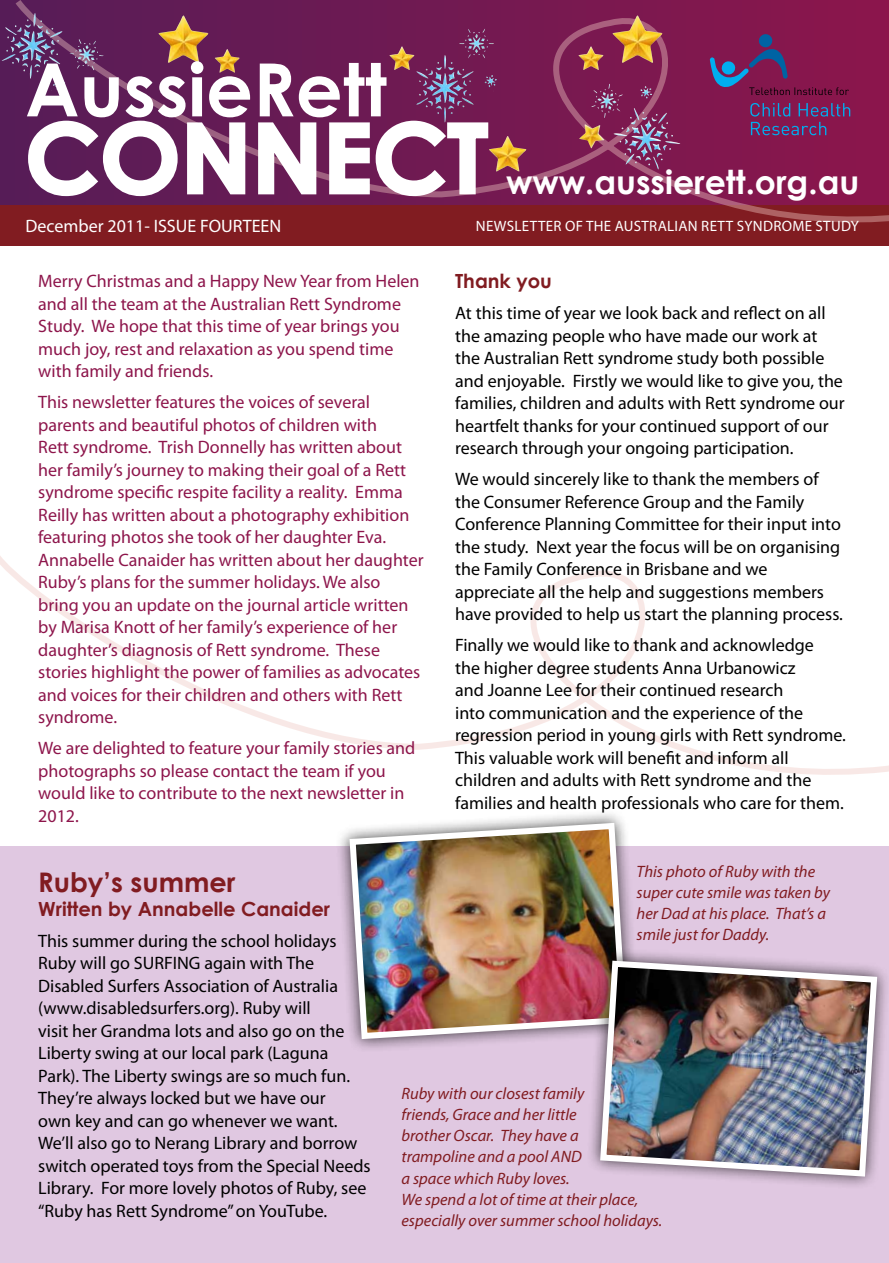
<style>
.page{position:relative;width:889px;height:1263px;background:#fff}
.page>*{position:absolute;margin:0;border:0;box-sizing:border-box;transform-origin:0 0}
.t1{font:700 96px "Century Gothic";color:#fff}
.t2{font:700 73.5px "Century Gothic";color:#fff}
.t3{font:700 33px "Century Gothic";color:#fff}
.t4{font:700 27px "Century Gothic";color:#811c21}
.t5{font:700 19.5px "Century Gothic";color:#811c21}
.t6{font:18px/22.5px "Myriad Pro";color:#000}
.t7{font:18px/22.5px "Myriad Pro";color:#8d154b}
.t8{font:18px "Myriad Pro";color:#fff}
.t9{font:italic 16.5px/21px "Myriad Pro";color:#811c21}
.t10{font:15px "Myriad Pro";color:#fff}
</style>
<div class="page">
<div style="left:0;top:846px;width:889px;height:417px;background:#e0c8e1"></div>
<div style="left:0;top:203px;width:889px;height:43px;background:#811c21"></div>
<svg style="left:14px;top:0;width:875px;height:223px;background:#761d4e"></svg>
<svg style="left:0;top:556px;width:889px;height:219px"></svg>
<img style="left:459px;top:29px;width:35px;height:26px">
<img style="left:5px;top:13px;width:57px;height:48px">
<img style="left:159px;top:15px;width:49px;height:48px">
<img style="left:612px;top:15px;width:50px;height:48px">
<img style="left:389px;top:46px;width:25px;height:24px">
<img style="left:215px;top:49px;width:25px;height:24px">
<img style="left:578px;top:46px;width:25px;height:24px">
<img style="left:593px;top:84px;width:63px;height:24px">
<img style="left:490px;top:136px;width:36px;height:36px">
<img style="left:579px;top:124px;width:25px;height:24px">
<svg style="left:750px;top:103px;width:100px;height:32px;background:#6e3169"></svg>
<svg style="left:710px;top:34px;width:139px;height:61px;background:#732359"></svg>
<svg style="left:27px;top:119px;width:152px;height:79px;background:#794474"></svg>
<svg style="left:185px;top:121px;width:62px;height:75px"></svg>
<svg style="left:257px;top:121px;width:61px;height:75px"></svg>
<svg style="left:328px;top:119px;width:162px;height:79px;background:#8e4b77"></svg>
<div style="left:336px;top:809px;width:304px;height:244px;background:#000;opacity:.75"></div>
<img style="left:346px;top:820px;width:283px;height:222px">
<div style="left:586px;top:947px;width:303px;height:243px;background:#000;opacity:.75"></div>
<img style="left:597px;top:957px;width:283px;height:223px">
<h2 class="t2" style="left:25px;top:34px;width:363px">AussieRett</h2>
<h1 class="t1" style="left:25px;top:85px;width:464px">CONNECT</h1>
<h3 class="t3" style="left:506px;top:157px;width:355px">www.aussierett.org.au</h3>
<p class="t8" style="left:25px;top:215px;width:257px">December 2011- ISSUE FOURTEEN</p>
<p class="t7" style="left:38px;top:270px;width:383px">Merry Christmas and a Happy New Year from Helen and all the team at the Australian Rett Syndrome Study. We hope that this time of year brings you much joy, rest and relaxation as you spend time with family and friends.</p>
<p class="t7" style="left:38px;top:391px;width:387px">This newsletter features the voices of several parents and beautiful photos of children with<br>Rett syndrome. Trish Donnelly has written about her family’s journey to making their goal of a Rett syndrome specific respite facility a reality. Emma Reilly has written about a photography exhibition featuring photos she took of her daughter Eva.<br>Annabelle Canaider has written about her daughter Ruby’s plans for the summer holidays. We also bring you an update on the journal article written by Marisa Knott of her family’s experience of her daughter’s diagnosis of Rett syndrome. These stories highlight the power of families as advocates and voices for their children and others with Rett syndrome.</p>
<p class="t7" style="left:38px;top:737px;width:379px">We are delighted to feature your family stories and photographs so please contact the team if you would like to contribute to the next newsletter in 2012.</p>
<p class="t10" style="left:476px;top:216px;width:10px">newsletter</p>
<p class="t10" style="left:565px;top:216px;width:31px">of the</p>
<p class="t10" style="left:614px;top:216px;width:44px">ausTralian</p>
<p class="t10" style="left:701px;top:216px;width:9px">rett</p>
<p class="t10" style="left:737px;top:216px;width:11px">syndrome</p>
<p class="t10" style="left:815px;top:216px;width:10px">study</p>
<p class="t5" style="left:455px;top:266px;width:98px">Thank you</p>
<p class="t6" style="left:455px;top:302px;width:391px">At this time of year we look back and reflect on all the amazing people who have made our work at the Australian Rett syndrome study both possible and enjoyable. Firstly we would like to give you, the families, children and adults with Rett syndrome our heartfelt thanks for your continued support of our research through your ongoing participation.</p>
<p class="t6" style="left:455px;top:468px;width:389px">We would sincerely like to thank the members of the Consumer Reference Group and the Family Conference Planning Committee for their input into the study. Next year the focus will be on organising the Family Conference in Brisbane and we appreciate all the help and suggestions members have provided to help us start the planning process.</p>
<p class="t6" style="left:455px;top:634px;width:392px">Finally we would like to thank and acknowledge<br>the higher degree students Anna Urbanowicz<br>and Joanne Lee for their continued research<br>into communication and the experience of the regression period in young girls with Rett syndrome.<br>This valuable work will benefit and inform all children and adults with Rett syndrome and the families and health professionals who care for them.</p>
<h3 class="t4" style="left:38px;top:862px;width:199px">Ruby’s summer</h3>
<p class="t5" style="left:38px;top:894px;width:293px">Written by Annabelle Canaider</p>
<p class="t6" style="left:38px;top:929px;width:334px">This summer during the school holidays Ruby will go SURFING again with The Disabled Surfers Association of Australia (www.disabledsurfers.org). Ruby will<br>visit her Grandma lots and also go on the Liberty swing at our local park (Laguna Park). The Liberty swings are so much fun.<br>They’re always locked but we have our<br>own key and can go whenever we want.<br>We’ll also go to Nerang Library and borrow switch operated toys from the Special Needs Library. For more lovely photos of Ruby, see “Ruby has Rett Syndrome” on YouTube.</p>
<p class="t9" style="left:636px;top:861px;width:195px">This photo of Ruby with the super cute smile was taken by her Dad at his place. That’s a smile just for Daddy.</p>
<p class="t9" style="left:401px;top:1083px;width:262px">Ruby with our closest family<br>friends, Grace and her little<br>brother Oscar. They have a<br>trampoline and a pool AND<br>a space which Ruby loves.<br>We spend a lot of time at their place, especially over summer school holidays.</p>
</div>
